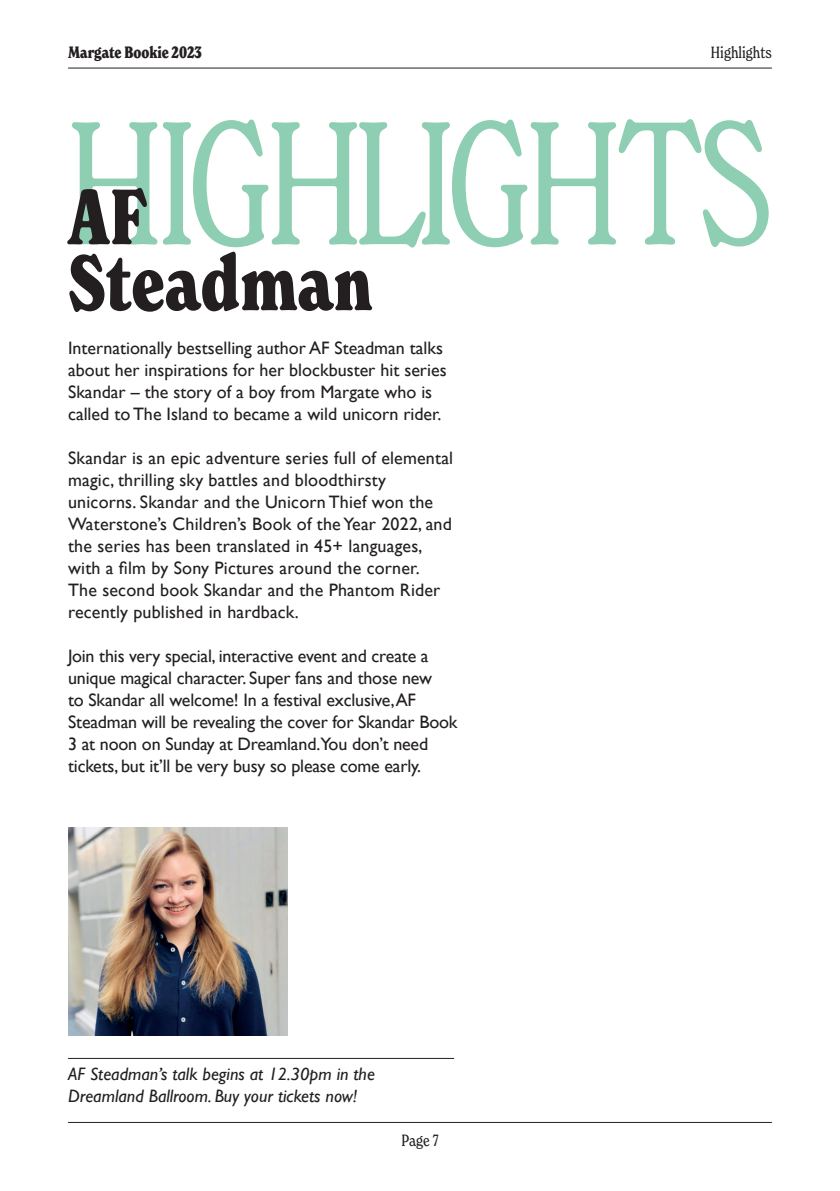
<style>
.page{position:relative;width:840px;height:1191px;background:#fff}
.page>*{position:absolute;margin:0;border:0;box-sizing:border-box;transform-origin:0 0}
.t1{font:300 condensed 172px "New Spirit";color:#8eceb2}
.t2{font:700 condensed 76px/66px "New Spirit";color:#231f20}
.t3{font:18px/22px "Gill Sans";color:#231f20}
.t4{font:italic 18px/22px "Gill Sans";color:#231f20}
.t5{font:700 condensed 16px "New Spirit";color:#231f20}
.t6{font:condensed 16px "New Spirit";color:#231f20}
</style>
<div class="page">
<hr style="left:68px;top:68px;width:703px;height:1px;background:#231f20">
<hr style="left:68px;top:1122px;width:703px;height:1px;background:#231f20">
<img style="left:68px;top:827px;width:219px;height:209px">
<hr style="left:68px;top:1058px;width:386px;height:1px;background:#231f20">
<p class="t5" style="left:68px;top:42px;width:135px">Margate Bookie 2023</p>
<p class="t6" style="left:710px;top:42px;width:62px">Highlights</p>
<h1 class="t1" style="left:65px;top:77px;width:709px">H IG H L IG H T S</h1>
<h2 class="t2" style="left:68px;top:185px;width:306px">AF<br>Steadman</h2>
<p class="t3" style="left:68px;top:337px;width:380px">Internationally bestselling author AF Steadman talks about her inspirations for her blockbuster hit series Skandar – the story of a boy from Margate who is called to The Island to became a wild unicorn rider.</p>
<p class="t3" style="left:68px;top:447px;width:386px">Skandar is an epic adventure series full of elemental magic, thrilling sky battles and bloodthirsty unicorns. Skandar and the Unicorn Thief won the Waterstone’s Children’s Book of the Year 2022, and the series has been translated in 45+ languages, with a film by Sony Pictures around the corner.<br>The second book Skandar and the Phantom Rider recently published in hardback.</p>
<p class="t3" style="left:68px;top:645px;width:390px">Join this very special, interactive event and create a unique magical character. Super fans and those new<br>to Skandar all welcome! In a festival exclusive,AF Steadman will be revealing the cover for Skandar Book 3 at noon on Sunday at Dreamland.You don’t need tickets, but it’ll be very busy so please come early.</p>
<p class="t4" style="left:68px;top:1063px;width:308px">AF Steadman’s talk begins at 12.30pm in the<br>Dreamland Ballroom. Buy your tickets now!</p>
<p class="t6" style="left:401px;top:1130px;width:39px">Page 7</p>
</div>
